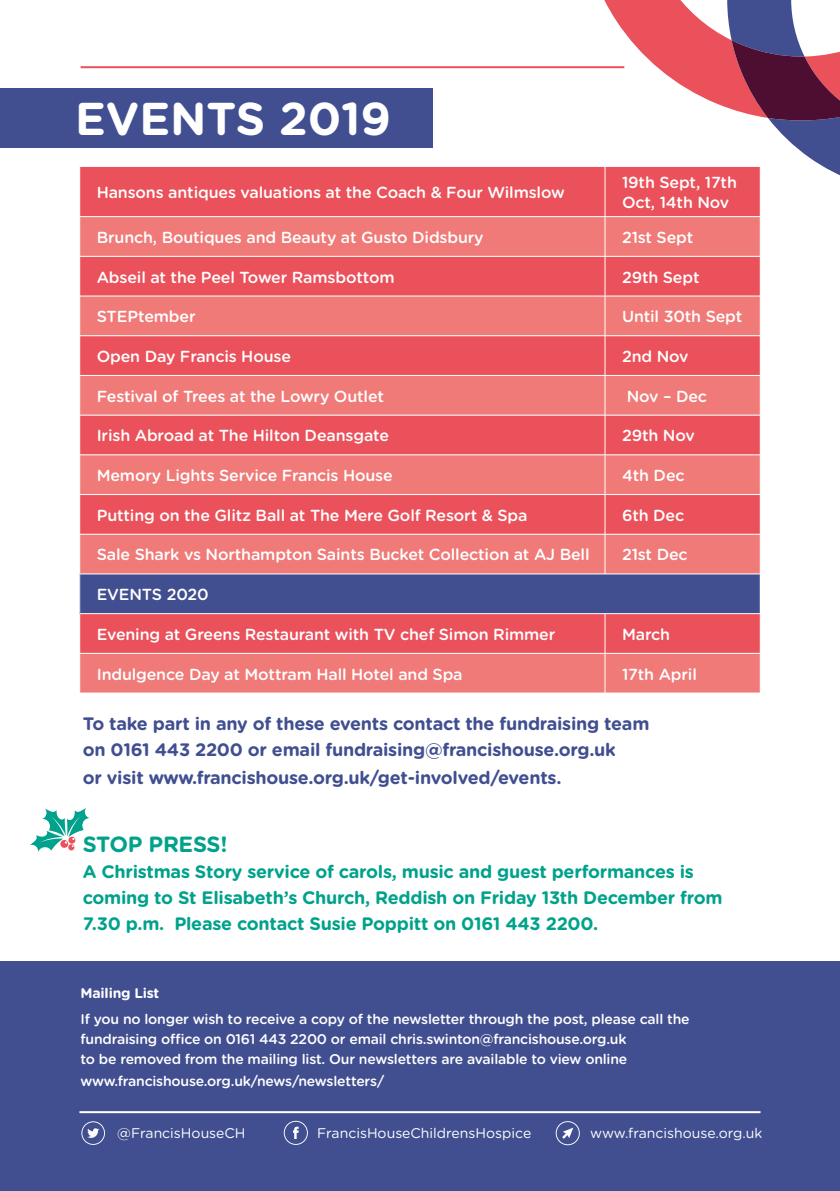
<style>
.page{position:relative;width:840px;height:1191px;background:#fff}
.page>*{position:absolute;margin:0;border:0;box-sizing:border-box;transform-origin:0 0}
.t1{font:700 46px "Gotham Rounded";color:#fff}
.t2{font:700 22px "Gotham Rounded";letter-spacing:-.015em;color:#00a28c}
.t3{font:700 18px/26px "Gotham Rounded";letter-spacing:-.015em;color:#00a28c}
.t4{font:700 18px/26px "Gotham Rounded";letter-spacing:-.015em;color:#414f91}
.t5{font:500 16px/19.2px "Gotham Rounded";letter-spacing:-.01em;color:#fff}
.t6{font:500 14px/20px "Gotham Rounded";letter-spacing:-.015em;color:#fff}
.t7{font:14px "Gotham Rounded";color:#fff}
.t8{font:700 14px "Gotham Rounded";letter-spacing:-.015em;color:#fff}
</style>
<div class="page">
<div style="left:0;top:962px;width:839px;height:229px;background:#414f91"></div>
<hr style="left:81px;top:66px;width:543px;height:2px;background:#ea515a">
<div style="left:0;top:88px;width:432px;height:59px;background:#414f91"></div>
<div style="left:80px;top:167px;width:679px;height:49px;background:#ea515a"></div>
<svg style="left:80px;top:217px;width:679px;height:475px;background:#ec686b"></svg>
<div style="left:80px;top:574px;width:679px;height:39px;background:#414f91"></div>
<hr style="left:604px;top:167px;width:1px;height:49px;background:#fff">
<hr style="left:604px;top:217px;width:1px;height:39px;background:#fff">
<hr style="left:79px;top:256px;width:525px;height:1px;background:#fff">
<hr style="left:604px;top:256px;width:156px;height:1px;background:#fff">
<hr style="left:604px;top:257px;width:1px;height:39px;background:#fff">
<hr style="left:79px;top:296px;width:525px;height:1px;background:#fff">
<hr style="left:604px;top:296px;width:156px;height:1px;background:#fff">
<hr style="left:604px;top:296px;width:1px;height:39px;background:#fff">
<hr style="left:79px;top:335px;width:525px;height:1px;background:#fff">
<hr style="left:604px;top:335px;width:156px;height:1px;background:#fff">
<hr style="left:604px;top:336px;width:1px;height:39px;background:#fff">
<hr style="left:79px;top:375px;width:525px;height:1px;background:#fff">
<hr style="left:604px;top:375px;width:156px;height:1px;background:#fff">
<hr style="left:604px;top:376px;width:1px;height:39px;background:#fff">
<hr style="left:79px;top:415px;width:525px;height:1px;background:#fff">
<hr style="left:604px;top:415px;width:156px;height:1px;background:#fff">
<hr style="left:604px;top:415px;width:1px;height:39px;background:#fff">
<hr style="left:79px;top:454px;width:525px;height:1px;background:#fff">
<hr style="left:604px;top:454px;width:156px;height:1px;background:#fff">
<hr style="left:604px;top:455px;width:1px;height:39px;background:#fff">
<hr style="left:79px;top:494px;width:525px;height:1px;background:#fff">
<hr style="left:604px;top:494px;width:156px;height:1px;background:#fff">
<hr style="left:604px;top:495px;width:1px;height:39px;background:#fff">
<hr style="left:79px;top:534px;width:525px;height:1px;background:#fff">
<hr style="left:604px;top:534px;width:156px;height:1px;background:#fff">
<hr style="left:604px;top:534px;width:1px;height:39px;background:#fff">
<hr style="left:79px;top:573px;width:525px;height:1px;background:#fff">
<hr style="left:604px;top:573px;width:156px;height:1px;background:#fff">
<hr style="left:79px;top:613px;width:525px;height:1px;background:#fff">
<hr style="left:604px;top:613px;width:156px;height:1px;background:#fff">
<hr style="left:604px;top:614px;width:1px;height:39px;background:#fff">
<hr style="left:79px;top:653px;width:525px;height:1px;background:#fff">
<hr style="left:604px;top:653px;width:156px;height:1px;background:#fff">
<hr style="left:604px;top:653px;width:1px;height:40px;background:#fff">
<svg style="left:595px;top:0;width:244px;height:182px"></svg>
<svg style="left:81px;top:1121px;width:24px;height:23px"></svg>
<svg style="left:283px;top:1120px;width:25px;height:24px"></svg>
<hr style="left:79px;top:1111px;width:681px;height:2px;background:#fff">
<svg style="left:555px;top:1121px;width:24px;height:24px"></svg>
<svg style="left:30px;top:808px;width:60px;height:44px"></svg>
<h1 class="t1" style="left:75px;top:85px;width:317px">EVENTS 2019</h1>
<p class="t5" style="left:97px;top:182px;width:469px">Hansons antiques valuations at the Coach &amp; Four Wilmslow</p>
<p class="t5" style="left:621px;top:172px;width:116px">19th Sept, 17th<br>Oct, 14th Nov</p>
<p class="t5" style="left:97px;top:227px;width:388px">Brunch, Boutiques and Beauty at Gusto Didsbury</p>
<p class="t5" style="left:621px;top:227px;width:73px">21st Sept</p>
<p class="t5" style="left:97px;top:267px;width:299px">Abseil at the Peel Tower Ramsbottom</p>
<p class="t5" style="left:621px;top:267px;width:79px">29th Sept</p>
<p class="t5" style="left:97px;top:306px;width:100px">STEPtember</p>
<p class="t5" style="left:621px;top:306px;width:122px">Until 30th Sept</p>
<p class="t5" style="left:97px;top:346px;width:196px">Open Day Francis House</p>
<p class="t5" style="left:621px;top:346px;width:68px">2nd Nov</p>
<p class="t5" style="left:97px;top:386px;width:289px">Festival of Trees at the Lowry Outlet</p>
<p class="t5" style="left:626px;top:386px;width:82px">Nov – Dec</p>
<p class="t5" style="left:97px;top:425px;width:293px">Irish Abroad at The Hilton Deansgate</p>
<p class="t5" style="left:621px;top:425px;width:74px">29th Nov</p>
<p class="t5" style="left:97px;top:465px;width:297px">Memory Lights Service Francis House</p>
<p class="t5" style="left:621px;top:465px;width:64px">4th Dec</p>
<p class="t5" style="left:97px;top:505px;width:432px">Putting on the Glitz Ball at The Mere Golf Resort &amp; Spa</p>
<p class="t5" style="left:621px;top:505px;width:64px">6th Dec</p>
<p class="t5" style="left:97px;top:544px;width:494px">Sale Shark vs Northampton Saints Bucket Collection at AJ Bell</p>
<p class="t5" style="left:621px;top:544px;width:67px">21st Dec</p>
<p class="t5" style="left:97px;top:584px;width:113px">EVENTS 2020</p>
<p class="t5" style="left:97px;top:624px;width:460px">Evening at Greens Restaurant with TV chef Simon Rimmer</p>
<p class="t5" style="left:621px;top:624px;width:50px">March</p>
<p class="t5" style="left:97px;top:663px;width:367px">Indulgence Day at Mottram Hall Hotel and Spa</p>
<p class="t5" style="left:621px;top:663px;width:76px">17th April</p>
<p class="t4" style="left:83px;top:710px;width:567px">To take part in any of these events contact the fundraising team on 0161 443 2200 or email fundraising@francishouse.org.uk</p>
<p class="t4" style="left:83px;top:764px;width:480px">or visit www.francishouse.org.uk/get-involved/events.</p>
<h2 class="t2" style="left:83px;top:828px;width:146px">STOP PRESS!</h2>
<p class="t3" style="left:83px;top:858px;width:641px">A Christmas Story service of carols, music and guest performances is coming to St Elisabeth’s Church, Reddish on Friday 13th December from<br>7.30 p.m. Please contact Susie Poppitt on 0161 443 2200.</p>
<p class="t8" style="left:81px;top:982px;width:80px">Mailing List</p>
<p class="t6" style="left:81px;top:1008px;width:610px">If you no longer wish to receive a copy of the newsletter through the post, please call the fundraising office on 0161 443 2200 or email chris.swinton@francishouse.org.uk<br>to be removed from the mailing list. Our newsletters are available to view online</p>
<p class="t6" style="left:81px;top:1070px;width:305px">www.francishouse.org.uk/news/newsletters/</p>
<p class="t7" style="left:117px;top:1123px;width:130px">@FrancisHouseCH</p>
<p class="t7" style="left:317px;top:1123px;width:216px">FrancisHouseChildrensHospice</p>
<p class="t7" style="left:590px;top:1123px;width:174px">www.francishouse.org.uk</p>
</div>
